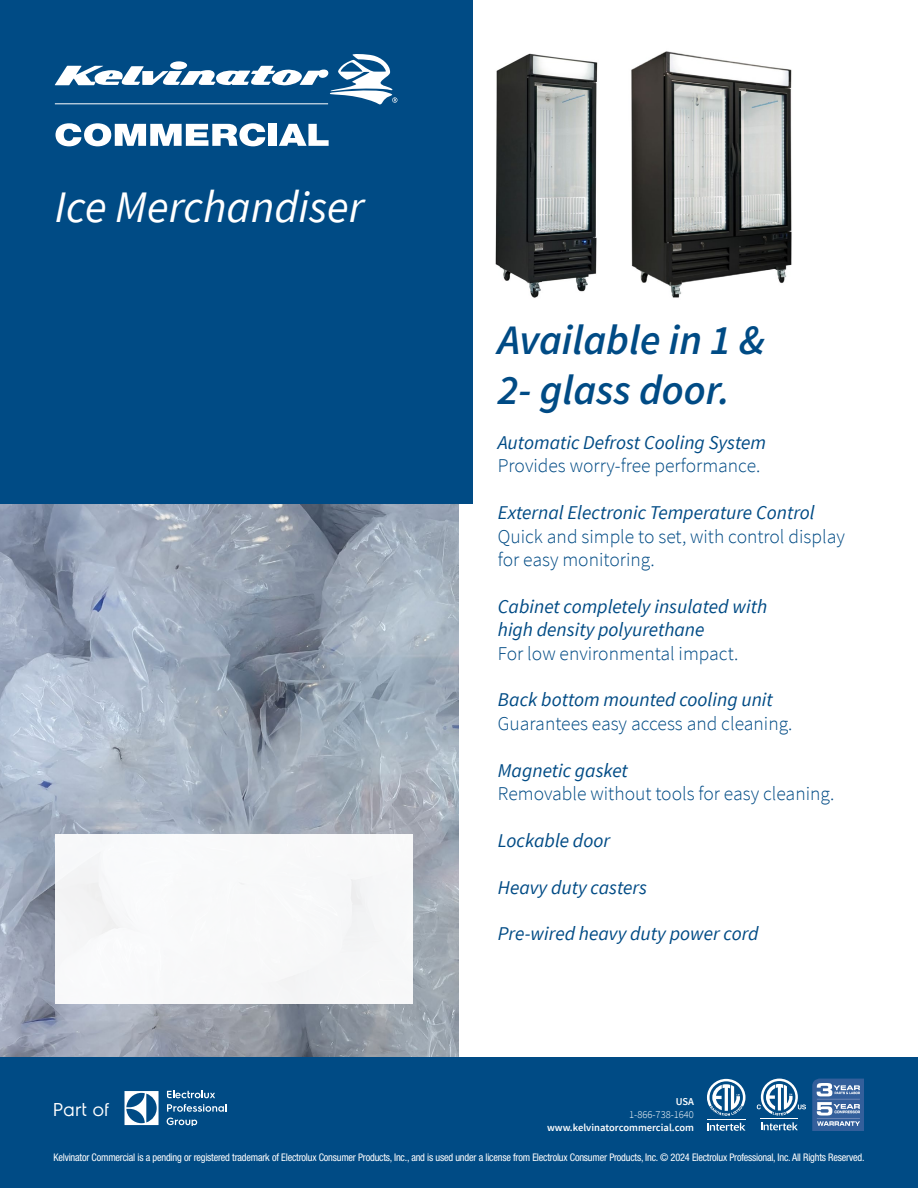
<style>
.page{position:relative;width:918px;height:1188px;background:#fff}
.page>*{position:absolute;margin:0;border:0;box-sizing:border-box;transform-origin:0 0}
.t1{font:italic 45px "Source Sans Pro";color:#fff}
.t2{font:italic 600 42px/50.4px "Source Sans Pro";color:#004b85}
.t3{font:italic 19.5px/23.4px "Source Sans Pro";color:#004b85}
.t4{font:300 19.5px/23.4px "Source Sans Pro";color:#004b85}
.t5{font:18.6px "Electrolux Sans";letter-spacing:-.01em;color:#fff}
.t6{font:condensed 10.5px "Helvetica Neue LT Pro";letter-spacing:-.02em;color:#fff}
.t7{font:600 10.5px "Source Sans Pro";color:#fff}
.t8{font:300 10.5px "Source Sans Pro";color:#fff}
</style>
<div class="page">
<img style="left:0;top:503px;width:459px;height:554px">
<div style="left:0;top:0;width:472px;height:503px;background:#004b85"></div>
<svg style="left:55px;top:54px;width:342px;height:51px"></svg>
<hr style="left:55px;top:103px;width:273px;height:1px;background:#fff">
<svg style="left:56px;top:123px;width:209px;height:23px"></svg>
<div style="left:269px;top:124px;width:8px;height:22px;background:#fff"></div>
<svg style="left:279px;top:124px;width:50px;height:22px"></svg>
<div style="left:0;top:1057px;width:918px;height:131px;background:#004b85"></div>
<svg style="left:125px;top:1091px;width:34px;height:34px"></svg>
<svg style="left:167px;top:1091px;width:48px;height:7px"></svg>
<svg style="left:167px;top:1104px;width:59px;height:8px"></svg>
<svg style="left:167px;top:1118px;width:30px;height:7px"></svg>
<svg style="left:812px;top:1079px;width:52px;height:51px;background:#6283b1"></svg>
<svg style="left:761px;top:1122px;width:37px;height:8px"></svg>
<hr style="left:761px;top:1118px;width:37px;height:1px;background:#fff">
<svg style="left:757px;top:1079px;width:49px;height:37px"></svg>
<img style="left:495px;top:54px;width:103px;height:244px">
<img style="left:631px;top:51px;width:161px;height:247px">
<div style="left:56px;top:835px;width:357px;height:169px;background:#f8f8f9"></div>
<svg style="left:707px;top:1123px;width:38px;height:8px"></svg>
<hr style="left:707px;top:1119px;width:38px;height:1px;background:#fff">
<svg style="left:707px;top:1079px;width:38px;height:37px"></svg>
<h1 class="t1" style="left:55px;top:179px;width:311px">Ice Merchandiser</h1>
<h2 class="t2" style="left:498px;top:314px;width:268px">Available in 1 &amp;<br>2- glass door.</h2>
<p class="t3" style="left:498px;top:431px;width:270px">Automatic Defrost Cooling System</p>
<p class="t4" style="left:498px;top:454px;width:264px">Provides worry-free performance.</p>
<p class="t3" style="left:498px;top:501px;width:318px">External Electronic Temperature Control</p>
<p class="t4" style="left:498px;top:525px;width:349px">Quick and simple to set, with control display for easy monitoring.</p>
<p class="t3" style="left:498px;top:595px;width:271px">Cabinet completely insulated with high density polyurethane</p>
<p class="t4" style="left:498px;top:642px;width:242px">For low environmental impact.</p>
<p class="t3" style="left:498px;top:688px;width:277px">Back bottom mounted cooling unit</p>
<p class="t4" style="left:498px;top:712px;width:296px">Guarantees easy access and cleaning.</p>
<p class="t3" style="left:498px;top:758px;width:132px">Magnetic gasket</p>
<p class="t4" style="left:498px;top:782px;width:338px">Removable without tools for easy cleaning.</p>
<p class="t3" style="left:498px;top:829px;width:114px">Lockable door</p>
<p class="t3" style="left:498px;top:875px;width:151px">Heavy duty casters</p>
<p class="t3" style="left:498px;top:922px;width:262px">Pre-wired heavy duty power cord</p>
<p class="t7" style="left:676px;top:1095px;width:20px">USA</p>
<p class="t8" style="left:629px;top:1108px;width:66px">1-866-738-1640</p>
<p class="t7" style="left:547px;top:1121px;width:148px">www.kelvinatorcommercial.com</p>
<p class="t5" style="left:53px;top:1096px;width:59px">Part of</p>
<p class="t6" style="left:54px;top:1151px;width:812px">Kelvinator Commercial is a pending or registered trademark of Electrolux Consumer Products, Inc., and is used under a license from Electrolux Consumer Products, Inc. © 2024 Electrolux Professional, Inc. All Rights Reserved.</p>
</div>
